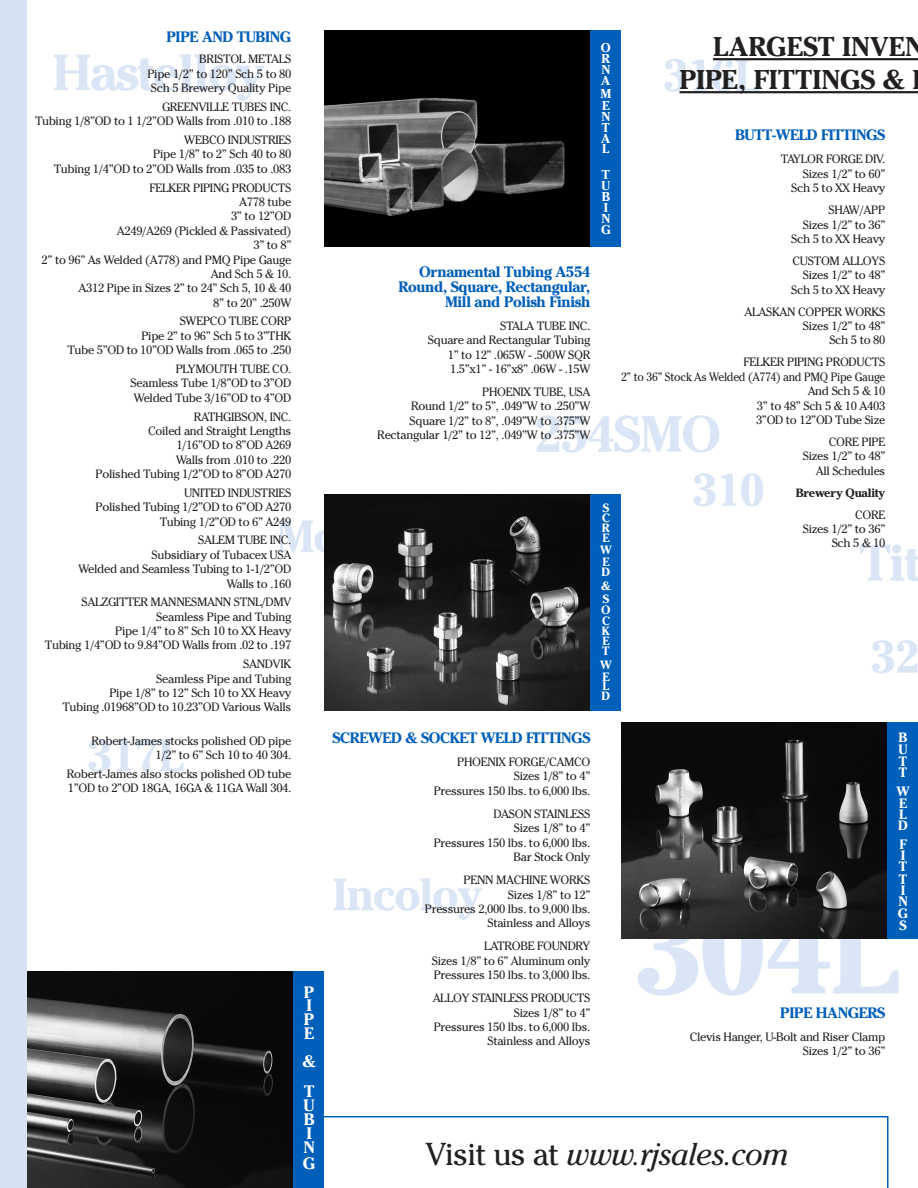
<style>
.page{position:relative;width:918px;height:1188px;background:#fff}
.page>*{position:absolute;margin:0;border:0;box-sizing:border-box;transform-origin:0 0}
.t1{font:italic 31.5px "Cheltenham";letter-spacing:-.025em;color:#231f20}
.t2{font:700 27px/33px "Cheltenham";letter-spacing:.005em;color:#231f20}
.t3{font:700 16.5px/13.5px "Cheltenham";color:#fff}
.t4{font:700 15px/15px "Cheltenham";letter-spacing:-.025em;color:#005fb9;text-align:right}
.t5{font:700 13.5px/10.9px "Cheltenham";color:#fff}
.t6{font:700 12.75px/11.1px "Cheltenham";color:#fff}
.t7{font:12px/14.4px "Cheltenham";letter-spacing:-.025em;color:#231f20;text-align:right}
.t8{font:700 12px/10.1px "Cheltenham";color:#fff;text-align:justify}
.t9{font:700 12px "Cheltenham";letter-spacing:-.025em;color:#231f20}
.s1{font-style:normal}
</style>
<div class="page">
<svg style="left:334px;top:878px;width:148px;height:42px"></svg>
<svg style="left:638px;top:939px;width:261px;height:57px"></svg>
<svg style="left:665px;top:59px;width:94px;height:33px"></svg>
<svg style="left:54px;top:54px;width:210px;height:47px"></svg>
<svg style="left:860px;top:544px;width:58px;height:37px"></svg>
<svg style="left:536px;top:415px;width:183px;height:38px"></svg>
<svg style="left:277px;top:520px;width:47px;height:33px"></svg>
<svg style="left:89px;top:739px;width:42px;height:33px"></svg>
<svg style="left:137px;top:739px;width:46px;height:33px"></svg>
<svg style="left:872px;top:640px;width:45px;height:33px"></svg>
<svg style="left:694px;top:473px;width:69px;height:33px"></svg>
<img style="left:324px;top:30px;width:267px;height:216px">
<img style="left:324px;top:494px;width:267px;height:217px">
<img style="left:27px;top:972px;width:267px;height:216px">
<img style="left:621px;top:723px;width:267px;height:216px">
<div style="left:591px;top:30px;width:30px;height:216px;background:#005fb9"></div>
<div style="left:591px;top:494px;width:30px;height:217px;background:#005fb9"></div>
<div style="left:294px;top:972px;width:30px;height:216px;background:#005fb9"></div>
<div style="left:888px;top:723px;width:30px;height:216px;background:#005fb9"></div>
<div style="left:0;top:0;width:27px;height:1188px;background:#d4e2f2"></div>
<hr style="left:713px;top:58px;width:205px;height:2px;background:#231f20">
<hr style="left:680px;top:91px;width:238px;height:2px;background:#231f20">
<svg style="left:324px;top:1116px;width:565px;height:72px"></svg>
<p class="t4" style="left:166px;top:29px;width:126px">PIPE AND TUBING</p>
<p class="t7" style="left:147px;top:52px;width:146px;text-align:justify;text-indent:52px">BRISTOL METALS Pipe 1/2” to 120” Sch 5 to 80<br>Sch 5 Brewery Quality Pipe</p>
<p class="t7" style="left:35px;top:99px;width:258px">GREENVILLE TUBES INC.<br>Tubing 1/8”OD to 1 1/2”OD Walls from .010 to .188</p>
<p class="t7" style="left:54px;top:133px;width:239px">WEBCO INDUSTRIES<br>Pipe 1/8” to 2” Sch 40 to 80<br>Tubing 1/4”OD to 2”OD Walls from .035 to .083</p>
<p class="t7" style="left:42px;top:180px;width:251px">FELKER PIPING PRODUCTS<br>A778 tube<br>3” to 12”OD<br>A249/A269 (Pickled &amp; Passivated)<br>3” to 8”<br>2” to 96” As Welded (A778) and PMQ Pipe Gauge<br>And Sch 5 &amp; 10.<br>A312 Pipe in Sizes 2” to 24” Sch 5, 10 &amp; 40<br>8” to 20” .250W</p>
<p class="t7" style="left:67px;top:314px;width:225px">SWEPCO TUBE CORP<br>Pipe 2” to 96” Sch 5 to 3”THK<br>Tube 5”OD to 10”OD Walls from .065 to .250</p>
<p class="t7" style="left:131px;top:362px;width:162px;text-align:justify;text-indent:45px">PLYMOUTH TUBE CO.<br>Seamless Tube 1/8”OD to 3”OD Welded Tube 3/16”OD to 4”OD</p>
<p class="t7" style="left:96px;top:409px;width:197px">RATHGIBSON, INC.<br>Coiled and Straight Lengths<br>1/16”OD to 8”OD A269<br>Walls from .010 to .220<br>Polished Tubing 1/2”OD to 8”OD A270</p>
<p class="t7" style="left:96px;top:485px;width:197px">UNITED INDUSTRIES<br>Polished Tubing 1/2”OD to 6”OD A270<br>Tubing 1/2”OD to 6” A249</p>
<p class="t7" style="left:78px;top:533px;width:214px">SALEM TUBE INC.<br>Subsidiary of Tubacex USA<br>Welded and Seamless Tubing to 1-1/2”OD<br>Walls to .160</p>
<p class="t7" style="left:45px;top:595px;width:248px">SALZGITTER MANNESMANN STNL/DMV Seamless Pipe and Tubing<br>Pipe 1/4” to 8” Sch 10 to XX Heavy<br>Tubing 1/4”OD to 9.84”OD Walls from .02 to .197</p>
<p class="t7" style="left:62px;top:657px;width:230px">SANDVIK<br>Seamless Pipe and Tubing<br>Pipe 1/8” to 12” Sch 10 to XX Heavy<br>Tubing .01968”OD to 10.23”OD Various Walls</p>
<p class="t7" style="left:91px;top:733px;width:201px">Robert-James stocks polished OD pipe<br>1/2” to 6” Sch 10 to 40 304.</p>
<p class="t7" style="left:67px;top:766px;width:226px;text-align:left">Robert-James also stocks polished OD tube<br>1”OD to 2”OD 18GA, 16GA &amp; 11GA Wall 304.</p>
<h3 class="t3" style="left:304px;top:985px;width:12px">P<br>I<br>P<br>E</h3>
<h3 class="t3" style="left:302px;top:1047px;width:15px;line-height:29.2px">&amp;<br>T</h3>
<h3 class="t3" style="left:303px;top:1098px;width:13px;line-height:14px">U<br>B<br>I<br>N</h3>
<h3 class="t3" style="left:303px;top:1156px;width:14px">G</h3>
<p class="t6" style="left:601px;top:41px;width:11px;text-align:justify">O R N A</p>
<p class="t6" style="left:600px;top:87px;width:12px">M<br>E<br>N<br>T<br>A<br>L</p>
<p class="t6" style="left:601px;top:169px;width:11px">T<br>U<br>B<br>I<br>N<br>G</p>
<p class="t4" style="left:398px;top:264px;width:193px">Ornamental Tubing A554<br>Round, Square, Rectangular,<br>Mill and Polish Finish</p>
<p class="t7" style="left:428px;top:318px;width:164px">STALA TUBE INC.<br>Square and Rectangular Tubing<br>1” to 12” .065W - .500W SQR<br>1.5”x1” - 16”x8” .06W - .15W</p>
<p class="t7" style="left:377px;top:385px;width:215px">PHOENIX TUBE, USA<br>Round 1/2” to 5”, .049”W to .250”W<br>Square 1/2” to 8”, .049”W to .375”W<br>Rectangular 1/2” to 12”, .049”W to .375”W</p>
<p class="t8" style="left:602px;top:503px;width:10px">S C R E</p>
<p class="t8" style="left:600px;top:544px;width:13px;line-height:12px">W<br>E</p>
<p class="t8" style="left:601px;top:565px;width:11px;line-height:13.5px">D &amp; S</p>
<p class="t8" style="left:601px;top:604px;width:11px">O C K E T</p>
<p class="t8" style="left:600px;top:659px;width:13px;line-height:12px">W<br>E</p>
<p class="t8" style="left:602px;top:681px;width:10px">L<br>D</p>
<h2 class="t2" style="left:680px;top:30px;width:246px;text-indent:34px">LARGEST INVEN<br>PIPE, FITTINGS &amp;</h2>
<p class="t4" style="left:735px;top:127px;width:152px">BUTT-WELD FITTINGS</p>
<p class="t7" style="left:781px;top:152px;width:106px">TAYLOR FORGE DIV.<br>Sizes 1/2” to 60”<br>Sch 5 to XX Heavy</p>
<p class="t7" style="left:791px;top:203px;width:96px">SHAW/APP<br>Sizes 1/2” to 36”<br>Sch 5 to XX Heavy</p>
<p class="t7" style="left:791px;top:253px;width:96px">CUSTOM ALLOYS<br>Sizes 1/2” to 48”<br>Sch 5 to XX Heavy</p>
<p class="t7" style="left:744px;top:304px;width:142px">ALASKAN COPPER WORKS<br>Sizes 1/2” to 48”<br>Sch 5 to 80</p>
<p class="t7" style="left:621px;top:355px;width:266px">FELKER PIPING PRODUCTS<br>2” to 36” Stock As Welded (A774) and PMQ Pipe Gauge<br>And Sch 5 &amp; 10<br>3” to 48” Sch 5 &amp; 10 A403<br>3”OD to 12”OD Tube Size</p>
<p class="t7" style="left:803px;top:435px;width:84px">CORE PIPE<br>Sizes 1/2” to 48”<br>All Schedules</p>
<p class="t9" style="left:796px;top:485px;width:91px">Brewery Quality</p>
<p class="t7" style="left:803px;top:507px;width:84px">CORE<br>Sizes 1/2” to 36”<br>Sch 5 &amp; 10</p>
<p class="t4" style="left:333px;top:730px;width:259px">SCREWED &amp; SOCKET WELD FITTINGS</p>
<p class="t7" style="left:434px;top:755px;width:158px">PHOENIX FORGE/CAMCO<br>Sizes 1/8” to 4”<br>Pressures 150 lbs. to 6,000 lbs.</p>
<p class="t7" style="left:434px;top:806px;width:158px">DASON STAINLESS<br>Sizes 1/8” to 4”<br>Pressures 150 lbs. to 6,000 lbs.<br>Bar Stock Only</p>
<p class="t7" style="left:425px;top:873px;width:167px">PENN MACHINE WORKS<br>Sizes 1/8” to 12”<br>Pressures 2,000 lbs. to 9,000 lbs.<br>Stainless and Alloys</p>
<p class="t7" style="left:432px;top:939px;width:160px;text-align:justify;text-indent:52px">LATROBE FOUNDRY Sizes 1/8” to 6” Aluminum only Pressures 150 lbs. to 3,000 lbs.</p>
<p class="t7" style="left:433px;top:991px;width:159px">ALLOY STAINLESS PRODUCTS<br>Sizes 1/8” to 4”<br>Pressures 150 lbs. to 6,000 lbs.<br>Stainless and Alloys</p>
<p class="t5" style="left:898px;top:732px;width:11px;line-height:11.6px;text-align:justify">B U T T</p>
<p class="t5" style="left:896px;top:785px;width:15px;line-height:11.4px">W<br>E<br>L<br>D</p>
<p class="t5" style="left:899px;top:838px;width:10px">F<br>I<br>T</p>
<p class="t5" style="left:898px;top:873px;width:11px">T<br>I<br>N</p>
<p class="t5" style="left:898px;top:907px;width:12px;line-height:11.7px">G<br>S</p>
<p class="t4" style="left:780px;top:1005px;width:107px">PIPE HANGERS</p>
<p class="t7" style="left:690px;top:1029px;width:197px">Clevis Hanger, U-Bolt and Riser Clamp<br>Sizes 1/2” to 36”</p>
<h1 class="t1" style="left:426px;top:1136px;width:364px"><span class="s1">Visit us at</span> www.rjsales.com</h1>
</div>
